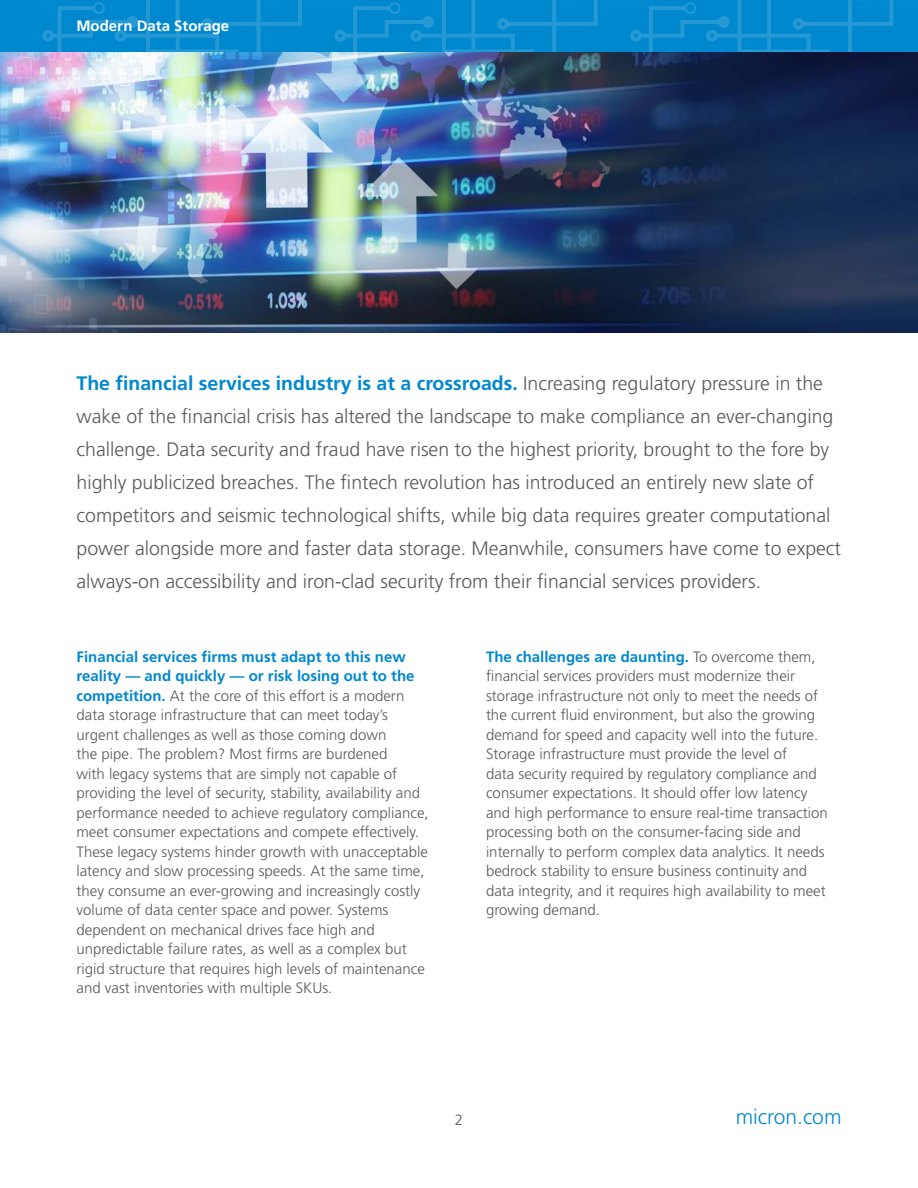
<style>
.page{position:relative;width:918px;height:1188px;background:#fff}
.page>*{position:absolute;margin:0;border:0;box-sizing:border-box;transform-origin:0 0}
.t1{font:300 21px "Frutiger LT Std";color:#0088ce}
.t2{font:300 19.5px/33px "Frutiger LT Std";color:#58595b}
.t3{font:300 15px/19.5px "Frutiger LT Std";color:#58595b}
.t4{font:700 15px "Frutiger LT Std";color:#fff}
.s1{font-weight:700;color:#0088ce}
</style>
<div class="page">
<div style="left:0;top:0;width:918px;height:52px;background:#0088ce"></div>
<svg style="left:42px;top:0;width:852px;height:52px"></svg>
<img style="left:0;top:52px;width:918px;height:281px">
<p class="t4" style="left:76px;top:17px;width:154px">Modern Data Storage</p>
<p class="t2" style="left:76px;top:368px;width:766px"><span class="s1">The financial services industry is at a crossroads.</span> Increasing regulatory pressure in the wake of the financial crisis has altered the landscape to make compliance an ever-changing challenge. Data security and fraud have risen to the highest priority, brought to the fore by highly publicized breaches. The fintech revolution has introduced an entirely new slate of competitors and seismic technological shifts, while big data requires greater computational power alongside more and faster data storage. Meanwhile, consumers have come to expect always-on accessibility and iron-clad security from their financial services providers.</p>
<p class="t3" style="left:76px;top:647px;width:354px"><span class="s1">Financial services firms must adapt to this new reality — and quickly — or risk losing out to the competition.</span> At the core of this effort is a modern data storage infrastructure that can meet today’s urgent challenges as well as those coming down<br>the pipe. The problem? Most firms are burdened<br>with legacy systems that are simply not capable of providing the level of security, stability, availability and performance needed to achieve regulatory compliance, meet consumer expectations and compete effectively.<br>These legacy systems hinder growth with unacceptable latency and slow processing speeds. At the same time, they consume an ever-growing and increasingly costly volume of data center space and power. Systems dependent on mechanical drives face high and unpredictable failure rates, as well as a complex but rigid structure that requires high levels of maintenance and vast inventories with multiple SKUs.</p>
<p class="t3" style="left:486px;top:647px;width:343px"><span class="s1">The challenges are daunting.</span> To overcome them, financial services providers must modernize their storage infrastructure not only to meet the needs of the current fluid environment, but also the growing demand for speed and capacity well into the future.<br>Storage infrastructure must provide the level of<br>data security required by regulatory compliance and consumer expectations. It should offer low latency and high performance to ensure real-time transaction processing both on the consumer-facing side and internally to perform complex data analytics. It needs bedrock stability to ensure business continuity and data integrity, and it requires high availability to meet growing demand.</p>
<p class="t3" style="left:455px;top:1110px;width:10px">2</p>
<h1 class="t1" style="left:736px;top:1105px;width:107px">micron.com</h1>
</div>
